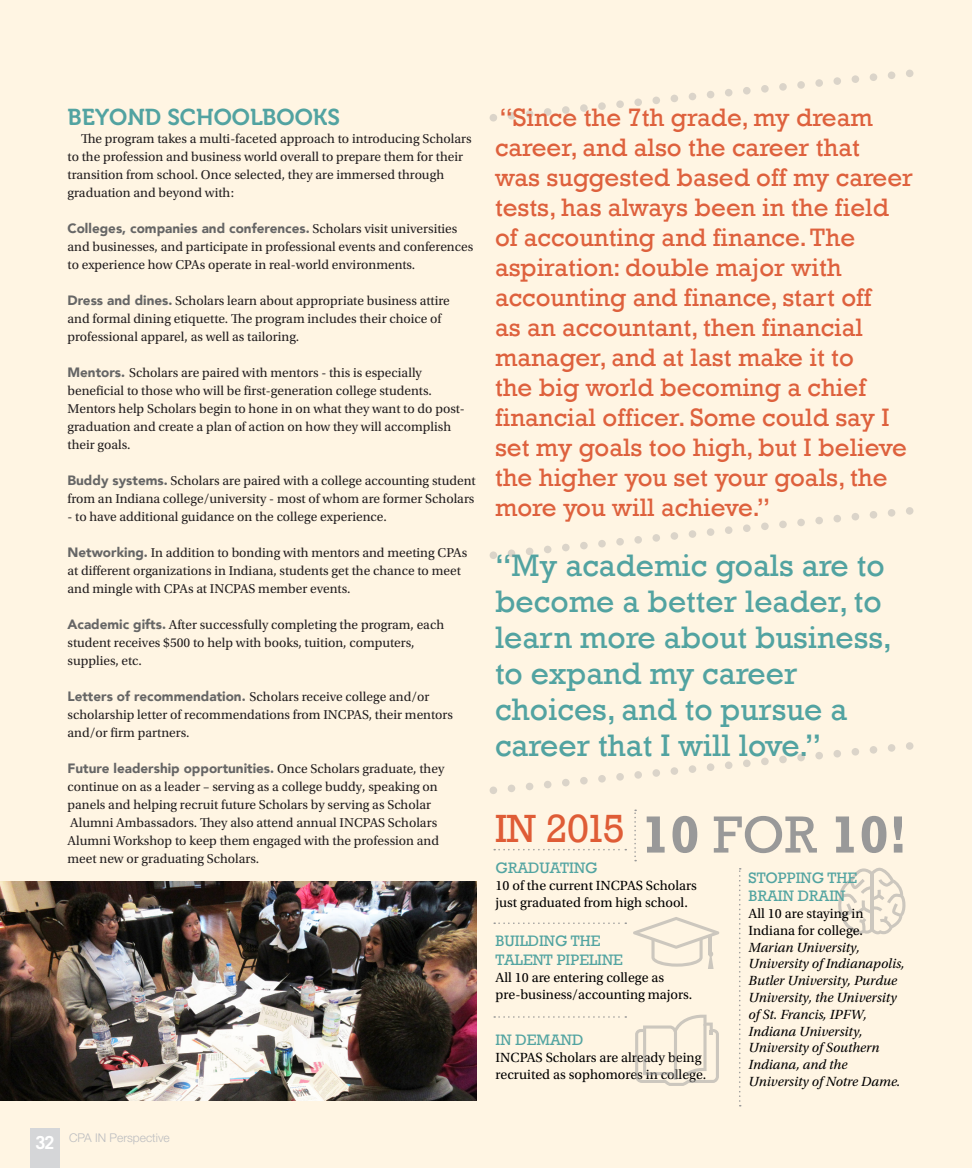
<style>
.page{position:relative;width:972px;height:1168px;background:#fff5e3}
.page>*{position:absolute;margin:0;border:0;box-sizing:border-box;transform-origin:0 0}
.t1{font:40.35px "Rockwell";letter-spacing:-.06em;color:#df603d}
.Body_regular{font:31.8px/36px "Rockwell";color:#52a3a1}
.Body_regular-2{font:25.8px/30px "Rockwell";color:#de613d}
.Body_regular-3{font:22.8px "Museo 700";color:#52a3a1}
.t2{font:700 18px "Trade Gothic LT Std";color:#fff}
.t3{font:15.6px/18.6px "Rockwell";color:#52a4a1}
.t4{font:italic 13.95px/16.8px "Utopia Std";color:#000}
.t5{font:13.95px/16.8px "Utopia Std";color:#000}
.Body_regular-4{font:13.5px/18px "Utopia Std";color:#231f20}
.t6{font:300 12px "Helvetica Neue LT Std";color:#bcbdc0}
.s1{font-family:"Avenir";font-weight:900;color:#666}
.s2{font-weight:700;font-size:53.1px;color:#999}
.s3{font-size:53.1px;color:#999}
.s4{font-style:normal}
</style>
<div class="page">
<div style="left:30px;top:1128px;width:30px;height:40px;background:#d5d6d8"></div>
<svg style="left:489px;top:507px;width:425px;height:52px"></svg>
<svg style="left:489px;top:742px;width:425px;height:52px"></svg>
<svg style="left:489px;top:69px;width:425px;height:53px"></svg>
<svg style="left:494px;top:849px;width:132px;height:1px"></svg>
<svg style="left:494px;top:922px;width:132px;height:2px"></svg>
<svg style="left:494px;top:1016px;width:132px;height:2px"></svg>
<svg style="left:739px;top:868px;width:2px;height:238px"></svg>
<svg style="left:634px;top:809px;width:2px;height:52px"></svg>
<svg style="left:633px;top:917px;width:86px;height:52px"></svg>
<svg style="left:838px;top:868px;width:67px;height:66px"></svg>
<svg style="left:635px;top:1014px;width:84px;height:72px"></svg>
<img style="left:0;top:881px;width:477px;height:219px">
<p class="Body_regular-3" style="left:68px;top:105px;width:274px">BEYOND SCHOOLBOOKS</p>
<p class="Body_regular-4" style="left:68px;top:130px;width:406px;text-indent:14px">The program takes a multi-faceted approach to introducing Scholars to the profession and business world overall to prepare them for their transition from school. Once selected, they are immersed through graduation and beyond with:</p>
<p class="Body_regular-4" style="left:68px;top:220px;width:407px"><span class="s1">Colleges, companies and conferences.</span> Scholars visit universities and businesses, and participate in professional events and conferences to experience how CPAs operate in real-world environments.</p>
<p class="Body_regular-4" style="left:68px;top:292px;width:384px"><span class="s1">Dress and dines.</span> Scholars learn about appropriate business attire and formal dining etiquette. The program includes their choice of professional apparel, as well as tailoring.</p>
<p class="Body_regular-4" style="left:68px;top:364px;width:399px"><span class="s1">Mentors.</span> Scholars are paired with mentors - this is especially beneficial to those who will be first-generation college students.<br>Mentors help Scholars begin to hone in on what they want to do post&shy;graduation and create a plan of action on how they will accomplish their goals.</p>
<p class="Body_regular-4" style="left:68px;top:472px;width:410px"><span class="s1">Buddy systems.</span> Scholars are paired with a college accounting student from an Indiana college/university - most of whom are former Scholars</p>
<p class="Body_regular-4" style="left:68px;top:508px;width:321px">- to have additional guidance on the college experience.</p>
<p class="Body_regular-4" style="left:68px;top:544px;width:401px"><span class="s1">Networking.</span> In addition to bonding with mentors and meeting CPAs at different organizations in Indiana, students get the chance to meet and mingle with CPAs at INCPAS member events.</p>
<p class="Body_regular-4" style="left:68px;top:616px;width:378px"><span class="s1">Academic gifts.</span> After successfully completing the program, each student receives $500 to help with books, tuition, computers, supplies, etc.</p>
<p class="Body_regular-4" style="left:68px;top:688px;width:387px"><span class="s1">Letters of recommendation.</span> Scholars receive college and/or scholarship letter of recommendations from INCPAS, their mentors and/or firm partners.</p>
<p class="Body_regular-4" style="left:68px;top:760px;width:378px"><span class="s1">Future leadership opportunities.</span> Once Scholars graduate, they continue on as a leader – serving as a college buddy, speaking on panels and helping recruit future Scholars by serving as Scholar Alumni Ambassadors. They also attend annual INCPAS Scholars Alumni Workshop to keep them engaged with the profession and meet new or graduating Scholars.</p>
<p class="t2" style="left:36px;top:1131px;width:20px">32</p>
<p class="t6" style="left:69px;top:1130px;width:102px">CPA IN Perspective</p>
<p class="Body_regular-2" style="left:495px;top:103px;width:420px">“Since the 7th grade, my dream career, and also the career that<br>was suggested based off my career tests, has always been in the field of accounting and finance. The aspiration: double major with accounting and finance, start off<br>as an accountant, then financial manager, and at last make it to<br>the big world becoming a chief financial officer. Some could say I set my goals too high, but I believe the higher you set your goals, the more you will achieve.”</p>
<p class="Body_regular" style="left:495px;top:547px;width:399px">“My academic goals are to become a better leader, to learn more about business, to expand my career choices, and to pursue a career that I will love.”</p>
<p class="t1" style="left:494px;top:805px;width:415px">IN 2015 <span class="s2">10</span> <span class="s3">FOR</span> <span class="s2">10!</span></p>
<p class="t3" style="left:749px;top:868px;width:110px">STOPPING THE<br>BRAIN DRAIN</p>
<p class="t4" style="left:749px;top:905px;width:157px"><span class="s4">All 10 are staying in<br>Indiana for college.<br></span>Marian University,<br>University of Indianapolis,<br>Butler University, Purdue<br>University, the University of St. Francis, IPFW,<br>Indiana University,<br>University of Southern<br>Indiana, and the<br>University of Notre Dame.</p>
<p class="t3" style="left:496px;top:859px;width:104px">GRADUATING</p>
<p class="t5" style="left:496px;top:877px;width:203px">10 of the current INCPAS Scholars just graduated from high school.</p>
<p class="t3" style="left:496px;top:932px;width:129px">BUILDING THE<br>TALENT PIPELINE</p>
<p class="t5" style="left:496px;top:969px;width:198px">All 10 are entering college as pre-business/accounting majors.</p>
<p class="t3" style="left:496px;top:1031px;width:89px">IN DEMAND</p>
<p class="t5" style="left:496px;top:1049px;width:212px">INCPAS Scholars are already being recruited as sophomores in college.</p>
</div>
